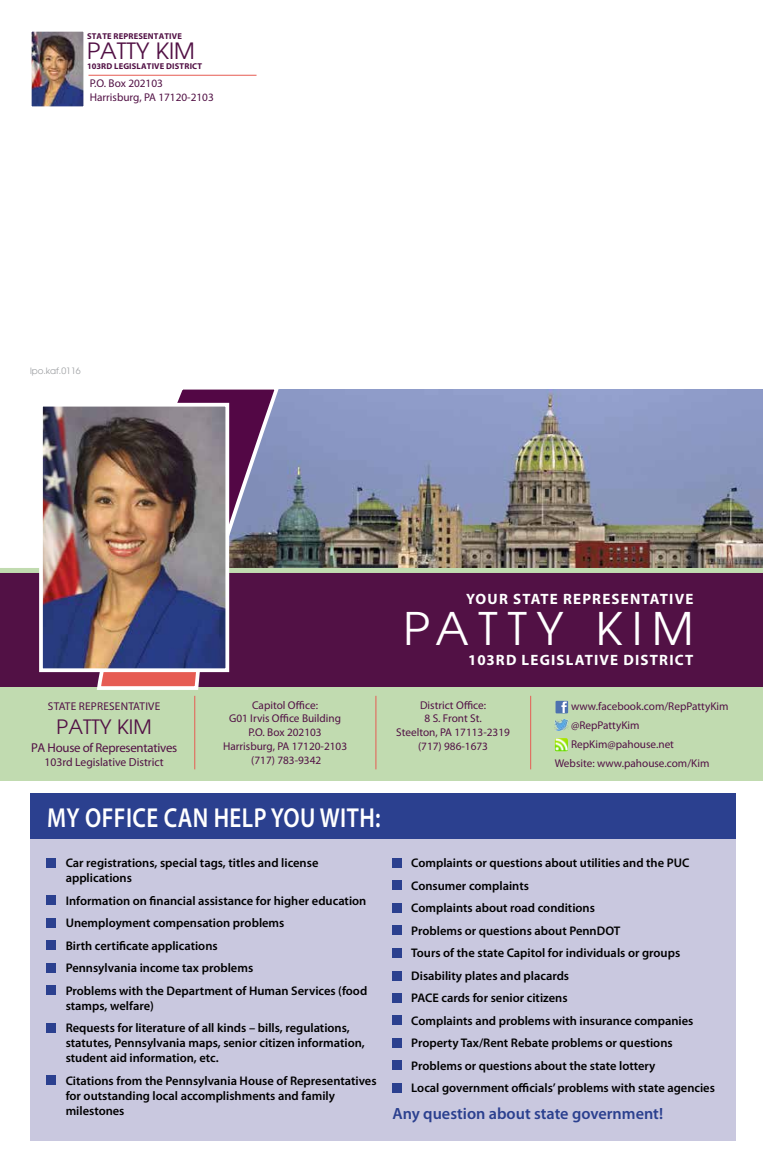
<style>
.page{position:relative;width:763px;height:1159px;background:#fff}
.page>*{position:absolute;margin:0;border:0;box-sizing:border-box;transform-origin:0 0}
.t1{font:45px "Avant Garde";letter-spacing:.22em;color:#fff}
.t2{font:600 27.5px "Myriad Pro";letter-spacing:.02em;color:#fff;scale:.84 1}
.t3{font:22.5px "Avant Garde";color:#521145}
.t4{font:19.88px "Avant Garde";color:#521145}
.t5{font:600 16.25px "Myriad Pro";color:#2b408f}
.t6{font:700 15px "Myriad Pro";letter-spacing:.08em;color:#fff}
.t7{font:12.88px "Myriad Pro";letter-spacing:-.02em;color:#521145}
.t8{font:600 12.5px/22.5px "Myriad Pro";color:#000}
.t9{font:11.62px "Myriad Pro";color:#521145}
.t10{font:11.25px/13.8px "Myriad Pro";color:#521145;text-align:center}
.t11{font:11.25px "Myriad Pro";letter-spacing:.02em;color:#521145}
.t12{font:8.75px "Avant Garde";color:#9d9fa2}
.t13{font:700 8.5px "Myriad Pro";letter-spacing:.02em;color:#521145}
</style>
<div class="page">
<div style="left:30px;top:792px;width:705px;height:348px;background:#c9c8df"></div>
<div style="left:30px;top:792px;width:705px;height:46px;background:#2b408f"></div>
<div style="left:0;top:683px;width:763px;height:97px;background:#c1dbb0"></div>
<hr style="left:89px;top:75px;width:167px;height:1px;background:#e65c53">
<img style="left:33px;top:33px;width:49px;height:72px">
<div style="left:30px;top:30px;width:55px;height:78px;border:2px solid #fff"></div>
<div style="left:47px;top:857px;width:9px;height:9px;background:#2b408f"></div>
<div style="left:47px;top:895px;width:9px;height:9px;background:#2b408f"></div>
<div style="left:47px;top:917px;width:9px;height:9px;background:#2b408f"></div>
<div style="left:47px;top:940px;width:9px;height:9px;background:#2b408f"></div>
<div style="left:47px;top:962px;width:9px;height:9px;background:#2b408f"></div>
<div style="left:47px;top:985px;width:9px;height:9px;background:#2b408f"></div>
<div style="left:47px;top:1022px;width:9px;height:9px;background:#2b408f"></div>
<div style="left:47px;top:1075px;width:9px;height:9px;background:#2b408f"></div>
<div style="left:392px;top:857px;width:9px;height:9px;background:#2b408f"></div>
<div style="left:392px;top:880px;width:9px;height:9px;background:#2b408f"></div>
<div style="left:392px;top:902px;width:9px;height:9px;background:#2b408f"></div>
<div style="left:392px;top:925px;width:9px;height:9px;background:#2b408f"></div>
<div style="left:392px;top:947px;width:9px;height:9px;background:#2b408f"></div>
<div style="left:392px;top:970px;width:9px;height:9px;background:#2b408f"></div>
<div style="left:392px;top:992px;width:9px;height:9px;background:#2b408f"></div>
<div style="left:392px;top:1015px;width:9px;height:9px;background:#2b408f"></div>
<div style="left:392px;top:1037px;width:9px;height:9px;background:#2b408f"></div>
<div style="left:392px;top:1060px;width:9px;height:9px;background:#2b408f"></div>
<div style="left:392px;top:1082px;width:9px;height:9px;background:#2b408f"></div>
<div style="left:0;top:569px;width:763px;height:117px;background:#521145"></div>
<svg style="left:95px;top:572px;width:188px;height:118px"></svg>
<img style="left:282px;top:389px;width:481px;height:179px">
<svg style="left:177px;top:389px;width:105px;height:185px;background:#70597e"></svg>
<hr style="left:0;top:568px;width:763px;height:4px;background:#c1dbb0">
<img style="left:44px;top:407px;width:180px;height:260px">
<div style="left:39px;top:402px;width:190px;height:270px;border:4px solid #fff"></div>
<div style="left:555px;top:700px;width:13px;height:13px;background:#4d71af"></div>
<svg style="left:561px;top:700px;width:6px;height:12px"></svg>
<svg style="left:555px;top:719px;width:13px;height:10px"></svg>
<img style="left:555px;top:738px;width:13px;height:13px">
<hr style="left:194px;top:695px;width:1px;height:74px;background:#e65c53">
<hr style="left:376px;top:695px;width:1px;height:74px;background:#e65c53">
<hr style="left:530px;top:695px;width:1px;height:74px;background:#e65c53">
<p class="t13" style="left:87px;top:30px;width:96px">STATE REPRESENTATIVE</p>
<h3 class="t3" style="left:87px;top:37px;width:109px">PATTY KIM</h3>
<p class="t13" style="left:87px;top:60px;width:117px">103RD LEGISLATIVE DISTRICT</p>
<p class="t10" style="left:90px;top:76px;width:126px;text-align:left">P.O. Box 202103<br>Harrisburg, PA 17120-2103</p>
<p class="t12" style="left:30px;top:365px;width:52px">lpo.kaf.0116</p>
<p class="t11" style="left:48px;top:699px;width:114px">STATE REPRESENTATIVE</p>
<h3 class="t4" style="left:57px;top:714px;width:96px">PATTY KIM</h3>
<p class="t7" style="left:31px;top:739px;width:148px">PA House of Representatives</p>
<p class="t9" style="left:45px;top:754px;width:121px">103rd Legislative District</p>
<p class="t10" style="left:223px;top:697px;width:126px">Capitol Office:<br>G01 Irvis Office Building<br>P.O. Box 202103<br>Harrisburg, PA 17120-2103 (717) 783-9342</p>
<p class="t6" style="left:466px;top:589px;width:229px">YOUR STATE REPRESENTATIVE</p>
<h1 class="t1" style="left:403px;top:602px;width:292px">PATTY KIM</h1>
<p class="t6" style="left:468px;top:650px;width:227px">103RD LEGISLATIVE DISTRICT</p>
<p class="t10" style="left:396px;top:697px;width:115px">District Office:<br>8 S. Front St.<br>Steelton, PA 17113-2319 (717) 986-1673</p>
<p class="t10" style="left:571px;top:699px;width:159px">www.facebook.com/RepPattyKim</p>
<p class="t10" style="left:571px;top:718px;width:70px">@RepPattyKim</p>
<p class="t10" style="left:571px;top:736px;width:104px">RepKim@pahouse.net</p>
<p class="t10" style="left:555px;top:755px;width:156px">Website: www.pahouse.com/Kim</p>
<h2 class="t2" style="left:47px;top:800px;width:398px">MY OFFICE CAN HELP YOU WITH:</h2>
<p class="t8" style="left:66px;top:854px;width:254px;line-height:15px">Car registrations, special tags, titles and license applications</p>
<p class="t8" style="left:66px;top:888px;width:303px">Information on financial assistance for higher education Unemployment compensation problems<br>Birth certificate applications<br>Pennsylvania income tax problems<br>Problems with the Department of Human Services (food</p>
<p class="t8" style="left:66px;top:993px;width:286px">stamps, welfare)<br>Requests for literature of all kinds – bills, regulations,</p>
<p class="t8" style="left:66px;top:1034px;width:301px;line-height:15px">statutes, Pennsylvania maps, senior citizen information, student aid information, etc.</p>
<p class="t8" style="left:66px;top:1072px;width:312px;line-height:15px">Citations from the Pennsylvania House of Representatives for outstanding local accomplishments and family milestones</p>
<p class="t8" style="left:411px;top:851px;width:305px">Complaints or questions about utilities and the PUC Consumer complaints<br>Complaints about road conditions<br>Problems or questions about PennDOT<br>Tours of the state Capitol for individuals or groups Disability plates and placards<br>PACE cards for senior citizens<br>Complaints and problems with insurance companies Property Tax/Rent Rebate problems or questions Problems or questions about the state lottery<br>Local government officials’ problems with state agencies</p>
<h3 class="t5" style="left:392px;top:1103px;width:272px">Any question about state government!</h3>
</div>
